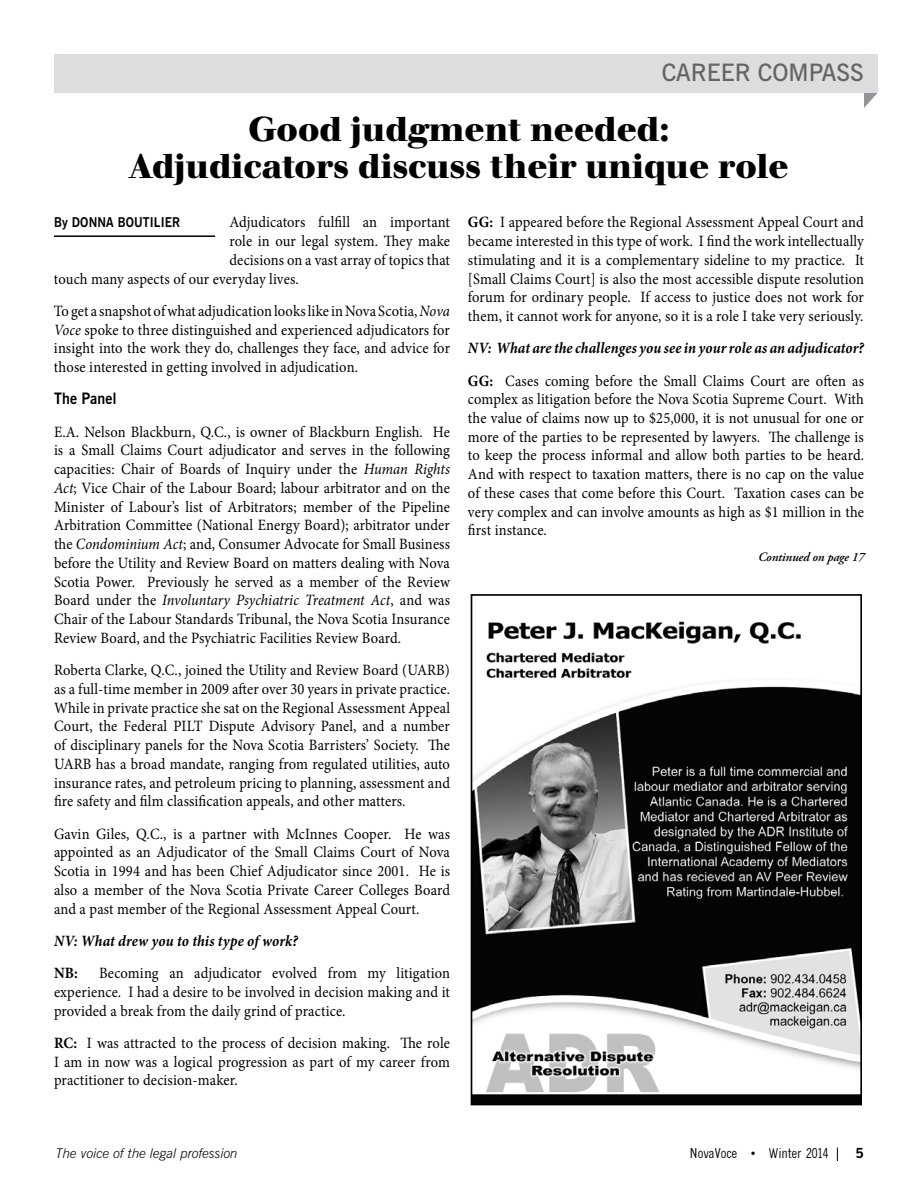
<style>
.page{position:relative;width:918px;height:1188px;background:#fff}
.page>*{position:absolute;margin:0;border:0;box-sizing:border-box;transform-origin:0 0}
.t1{font:700 36px/37.5px "Walbaum Buc T";color:#000;text-align:center}
.t2{font:600 24px "News Gothic BT";color:#636466}
.t3{font:15.75px/18.8px "Minion Pro";letter-spacing:.005em;color:#000;text-align:justify;scale:.92 1}
.t4{font:italic 700 15.75px/32.2px "Minion Pro";letter-spacing:.005em;color:#000;scale:.92 1}
.t5{font:700 15.75px "News Gothic BT";letter-spacing:.01em;color:#000;scale:.9 1}
.t6{font:700 15.75px "Minion Pro";color:#000;scale:.92 1}
.t7{font:italic 300 13.5px "News Gothic BT";color:#000}
.t8{font:condensed 13.5px "M News Gothic";color:#000}
.t9{font:700 13.5px "News Gothic BT";letter-spacing:.01em;color:#000;scale:.9 1}
.t10{font:700 13.5px "M News Gothic";color:#000}
.t11{font:italic 600 12.75px "Adobe Garamond Pro";letter-spacing:-.01em;color:#000}
.s1{font-style:italic}
.s2{font-weight:700}
.s3{font-style:normal}
.s4{font-weight:400;font-style:normal}
</style>
<div class="page">
<svg style="left:837px;top:1148px;width:1px;height:13px"></svg>
<svg style="left:864px;top:93px;width:13px;height:15px"></svg>
<div style="left:54px;top:54px;width:824px;height:39px;background:#dcddde"></div>
<hr style="left:54px;top:235px;width:161px;height:2px;background:#000">
<img style="left:474px;top:621px;width:385px;height:481px">
<div style="left:471px;top:594px;width:391px;height:511px;border:2px solid #000"></div>
<h2 class="t2" style="left:662px;top:58px;width:204px">CAREER COMPASS</h2>
<h1 class="t1" style="left:129px;top:111px;width:661px">Good judgment needed:<br>Adjudicators discuss their unique role</h1>
<p class="t3" style="left:230px;top:213px;width:241px">Adjudicators fulfill an important</p>
<p class="t3" style="left:230px;top:232px;width:241px">role in our legal system. They make</p>
<p class="t3" style="left:230px;top:251px;width:241px">decisions on a vast array of topics that</p>
<p class="t3" style="left:54px;top:269px;width:268px">touch many aspects of our everyday lives.</p>
<p class="t3" style="left:54px;top:302px;width:432px">To get a snapshot of what adjudication looks like in Nova Scotia, <span class="s1">Nova Voce</span> spoke to three distinguished and experienced adjudicators for insight into the work they do, challenges they face, and advice for those interested in getting involved in adjudication.</p>
<p class="t5" style="left:54px;top:389px;width:71px">The Panel</p>
<p class="t3" style="left:54px;top:422px;width:432px">E.A. Nelson Blackburn, Q.C., is owner of Blackburn English. He is a Small Claims Court adjudicator and serves in the following capacities: Chair of Boards of Inquiry under the <span class="s1">Human Rights Act</span>; Vice Chair of the Labour Board; labour arbitrator and on the Minister of Labour’s list of Arbitrators; member of the Pipeline Arbitration Committee (National Energy Board); arbitrator under the <span class="s1">Condominium Act</span>; and, Consumer Advocate for Small Business before the Utility and Review Board on matters dealing with Nova Scotia Power. Previously he served as a member of the Review Board under the <span class="s1">Involuntary Psychiatric Treatment Act</span>, and was Chair of the Labour Standards Tribunal, the Nova Scotia Insurance Review Board, and the Psychiatric Facilities Review Board.</p>
<p class="t3" style="left:54px;top:661px;width:432px">Roberta Clarke, Q.C., joined the Utility and Review Board (UARB) as a full-time member in 2009 after over 30 years in private practice.<br>While in private practice she sat on the Regional Assessment Appeal Court, the Federal PILT Dispute Advisory Panel, and a number of disciplinary panels for the Nova Scotia Barristers’ Society. The UARB has a broad mandate, ranging from regulated utilities, auto insurance rates, and petroleum pricing to planning, assessment and fire safety and film classification appeals, and other matters.</p>
<p class="t3" style="left:54px;top:824px;width:432px">Gavin Giles, Q.C., is a partner with McInnes Cooper. He was appointed as an Adjudicator of the Small Claims Court of Nova Scotia in 1994 and has been Chief Adjudicator since 2001. He is also a member of the Nova Scotia Private Career Colleges Board and a past member of the Regional Assessment Appeal Court.</p>
<p class="t4" style="left:54px;top:924px;width:267px">NV: What drew you to this type of work?</p>
<p class="t6" style="left:54px;top:962px;width:28px">NB:</p>
<p class="t3" style="left:468px;top:213px;width:432px"><span class="s2">GG:</span> I appeared before the Regional Assessment Appeal Court and became interested in this type of work. I find the work intellectually stimulating and it is a complementary sideline to my practice. It [Small Claims Court] is also the most accessible dispute resolution forum for ordinary people. If access to justice does not work for them, it cannot work for anyone, so it is a role I take very seriously.</p>
<p class="t4" style="left:468px;top:332px;width:432px">NV: What are the challenges you see in your role as an adjudicator?<br><span class="s3">GG:</span> <span class="s4">Cases coming before the Small Claims Court are often as</span></p>
<p class="t3" style="left:468px;top:390px;width:432px">complex as litigation before the Nova Scotia Supreme Court. With the value of claims now up to $25,000, it is not unusual for one or more of the parties to be represented by lawyers. The challenge is to keep the process informal and allow both parties to be heard.<br>And with respect to taxation matters, there is no cap on the value of these cases that come before this Court. Taxation cases can be very complex and can involve amounts as high as $1 million in the first instance.</p>
<p class="t9" style="left:54px;top:214px;width:142px">By DONNA BOUTILIER</p>
<p class="t11" style="left:758px;top:550px;width:108px">Continued on page 17</p>
<p class="t3" style="left:54px;top:964px;width:432px;text-indent:45px">Becoming an adjudicator evolved from my litigation experience. I had a desire to be involved in decision making and it provided a break from the daily grind of practice.</p>
<p class="t3" style="left:54px;top:1033px;width:432px"><span class="s2">RC:</span> I was attracted to the process of decision making. The role I am in now was a logical progression as part of my career from practitioner to decision-maker.</p>
<p class="t7" style="left:56px;top:1145px;width:183px">The voice of the legal profession</p>
<p class="t8" style="left:690px;top:1146px;width:141px">NovaVoce • Winter 2014</p>
<p class="t10" style="left:856px;top:1145px;width:10px">5</p>
</div>
